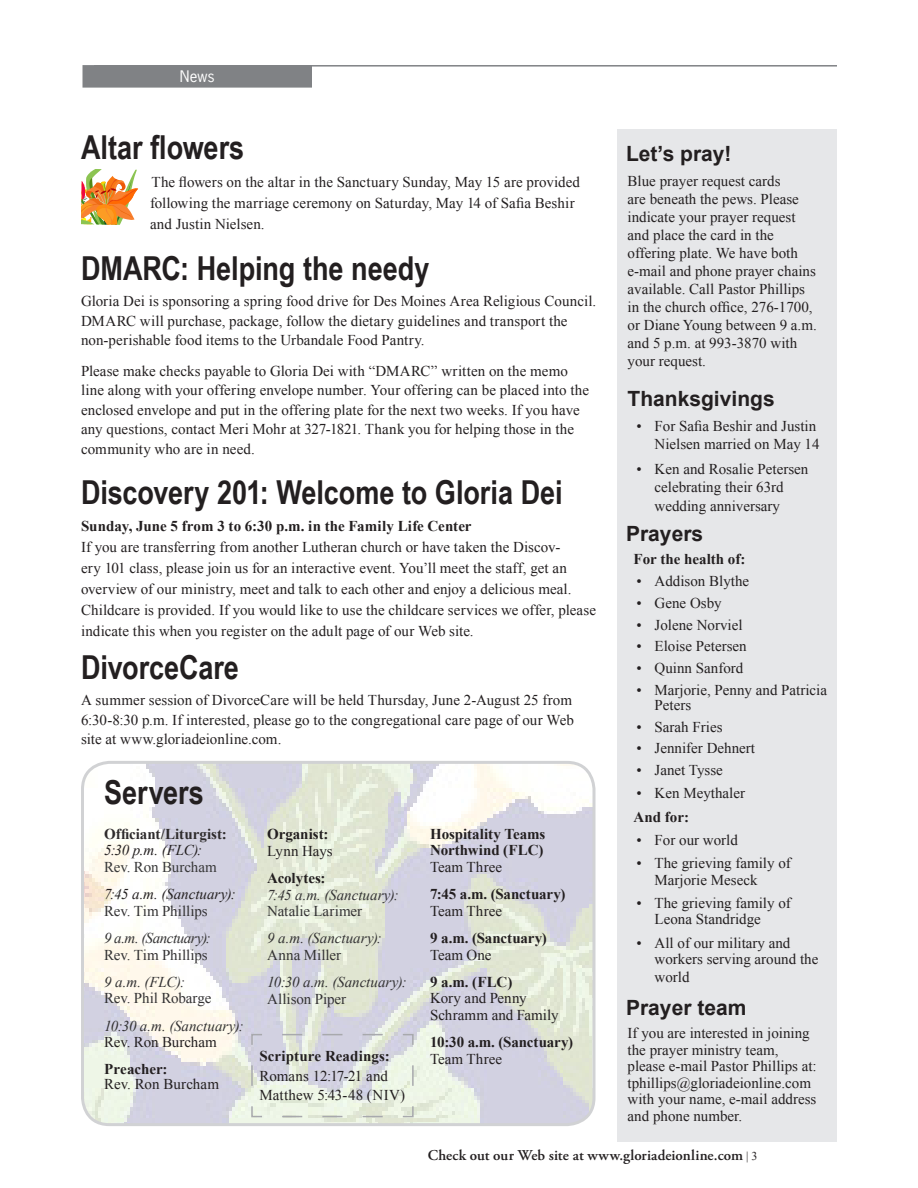
<style>
.page{position:relative;width:918px;height:1188px;background:#fff}
.page>*{position:absolute;margin:0;border:0;box-sizing:border-box;transform-origin:0 0}
.Headline_One{font:700 33px "Arial Narrow";color:#231f20}
.Prayer_Headlines{font:700 21px "Arial";color:#231f20}
.Prayer_Body_Copy_Bul{font:700 21px "Arial";color:#231f20}
.body_copy{font:15px/19.5px "Times New Roman";letter-spacing:.005em;color:#231f20}
.Prayer_Body_Copy_Bul-2{font:15px/18px "Times New Roman";color:#231f20}
.Prayer_Body_Copy{font:700 15px/16.5px "Times New Roman";color:#231f20}
.t1{font:italic 15px/16.5px "Times New Roman";color:#333233}
.Body_Copy_Little_Spa{font:15px/21px "Times New Roman";letter-spacing:.005em;color:#231f20}
.t2{font:700 15px/16.5px "Times New Roman";color:#2e2b2c}
.t3{font:600 15px "Adobe Garamond Pro";letter-spacing:.005em;color:#231f20}
.t4{font:italic 15px/16.5px "Times New Roman";color:#231f20}
.t5{font:italic 15px/16.5px "Times New Roman";letter-spacing:-.03em;color:#333233}
.t6{font:15px/16.5px "Times New Roman";letter-spacing:-.01em;color:#333233}
.t7{font:15px "News Gothic Std";color:#fff}
.s1{font-weight:700}
.s2{font-weight:400;font-style:italic;color:#231f20}
.s3{font-weight:400;color:#383839}
.s4{font-style:normal;color:#333233}
.s5{font-style:normal}
.s6{font-style:italic}
.s7{font-style:normal;color:#231f20}
.s8{font-weight:400}
.s9{font-weight:700;font-style:normal;color:#231f20}
.s10{font-family:"Times New Roman";font-weight:400;font-size:12px}
</style>
<div class="page">
<hr style="left:94px;top:65px;width:743px;height:2px;background:#808285">
<img style="left:82px;top:763px;width:510px;height:362px">
<div style="left:81px;top:761px;width:515px;height:365px;border:3px solid #d1d2d4;border-radius:27px"></div>
<div style="left:617px;top:129px;width:220px;height:1013px;background:#e6e7e9"></div>
<div style="left:83px;top:66px;width:228px;height:21px;background:#808285"></div>
<div style="left:82px;top:65px;width:230px;height:23px;border:2px solid #808285"></div>
<svg style="left:250px;top:1033px;width:164px;height:85px;background:#dee3df"></svg>
<img style="left:81px;top:169px;width:57px;height:56px">
<p class="t7" style="left:180px;top:67px;width:36px">News</p>
<p class="Headline_One" style="left:81px;top:123px;width:165px">Altar flowers</p>
<p class="Body_Copy_Little_Spa" style="left:150px;top:171px;width:432px">The flowers on the altar in the Sanctuary Sunday, May 15 are provided following the marriage ceremony on Saturday, May 14 of Safia Beshir and Justin Nielsen.</p>
<p class="Headline_One" style="left:81px;top:244px;width:350px">DMARC: Helping the needy</p>
<p class="body_copy" style="left:81px;top:291px;width:517px">Gloria Dei is sponsoring a spring food drive for Des Moines Area Religious Council.<br>DMARC will purchase, package, follow the dietary guidelines and transport the non-perishable food items to the Urbandale Food Pantry.</p>
<p class="body_copy" style="left:81px;top:361px;width:510px">Please make checks payable to Gloria Dei with “DMARC” written on the memo line along with your offering envelope number. Your offering can be placed into the enclosed envelope and put in the offering plate for the next two weeks. If you have any questions, contact Meri Mohr at 327-1821. Thank you for helping those in the community who are in need.</p>
<p class="Headline_One" style="left:81px;top:467px;width:483px">Discovery 201: Welcome to Gloria Dei</p>
<p class="body_copy" style="left:81px;top:516px;width:517px;line-height:21px"><span class="s1">Sunday, June 5 from 3 to 6:30 p.m. in the Family Life Center<br></span>If you are transferring from another Lutheran church or have taken the Discov-<br>ery 101 class, please join us for an interactive event. You’ll meet the staff, get an overview of our ministry, meet and talk to each other and enjoy a delicious meal.<br>Childcare is provided. If you would like to use the childcare services we offer, please indicate this when you register on the adult page of our Web site.</p>
<p class="Headline_One" style="left:81px;top:643px;width:159px">DivorceCare</p>
<p class="body_copy" style="left:81px;top:690px;width:494px">A summer session of DivorceCare will be held Thursday, June 2-August 25 from<br>6:30-8:30 p.m. If interested, please go to the congregational care page of our Web site at www.gloriadeionline.com.</p>
<p class="Headline_One" style="left:104px;top:768px;width:101px">Servers</p>
<p class="t2" style="left:104px;top:825px;width:124px">Officiant/Liturgist:<br><span class="s2">5:30 p.m. (FLC):<br></span><span class="s3">Rev. Ron Burcham</span></p>
<p class="t4" style="left:104px;top:886px;width:133px">7:45 a.m. (Sanctuary):<br><span class="s4">Rev. Tim Phillips</span></p>
<p class="t5" style="left:104px;top:929px;width:108px">9 a.m. (Sanctuary):<br><span class="s5">Rev. Tim Phillips</span></p>
<p class="t6" style="left:104px;top:973px;width:109px"><span class="s6">9 a.m. (FLC):<br></span>Rev. Phil Robarge</p>
<p class="t1" style="left:104px;top:1017px;width:141px">10:30 a.m. (Sanctuary):<br><span class="s7">Rev. Ron Burcham</span></p>
<p class="body_copy" style="left:104px;top:1061px;width:116px;line-height:15.8px"><span class="s1">Preacher:<br></span>Rev. Ron Burcham</p>
<p class="Prayer_Body_Copy" style="left:430px;top:825px;width:117px">Hospitality Teams<br>Northwind (FLC)<br><span class="s8">Team Three</span></p>
<p class="Prayer_Body_Copy" style="left:430px;top:886px;width:137px">7:45 a.m. (Sanctuary)<br><span class="s8">Team Three</span></p>
<p class="Prayer_Body_Copy" style="left:430px;top:929px;width:118px">9 a.m. (Sanctuary)<br><span class="s8">Team One</span></p>
<p class="body_copy" style="left:430px;top:973px;width:130px;line-height:16.5px"><span class="s1">9 a.m. (FLC)<br></span>Kory and Penny<br>Schramm and Family</p>
<p class="Prayer_Body_Copy" style="left:430px;top:1034px;width:144px">10:30 a.m. (Sanctuary)</p>
<p class="Prayer_Body_Copy" style="left:267px;top:826px;width:67px">Organist:<br><span class="s8">Lynn Hays</span></p>
<p class="t1" style="left:267px;top:869px;width:133px"><span class="s9">Acolytes:<br></span>7:45 a.m. (Sanctuary):<br><span class="s5">Natalie Larimer</span></p>
<p class="t1" style="left:267px;top:930px;width:116px">9 a.m. (Sanctuary):<br><span class="s5">Anna Miller</span></p>
<p class="t1" style="left:267px;top:973px;width:141px">10:30 a.m. (Sanctuary):<br><span class="s5">Allison Piper</span></p>
<p class="Prayer_Body_Copy" style="left:260px;top:1048px;width:132px">Scripture Readings:</p>
<p class="body_copy" style="left:430px;top:1049px;width:73px">Team Three</p>
<p class="body_copy" style="left:260px;top:1066px;width:147px">Romans 12:17-21 and<br>Matthew 5:43-48 (NIV)</p>
<p class="Prayer_Headlines" style="left:626px;top:140px;width:107px">Let’s pray!</p>
<p class="Prayer_Body_Copy_Bul-2" style="left:628px;top:171px;width:191px">Blue prayer request cards<br>are beneath the pews. Please indicate your prayer request and place the card in the offering plate. We have both e-mail and phone prayer chains available. Call Pastor Phillips in the church office, 276-1700, or Diane Young between 9 a.m. and 5 p.m. at 993-3870 with your request.</p>
<p class="Prayer_Body_Copy_Bul" style="left:628px;top:385px;width:149px">Thanksgivings</p>
<p class="Prayer_Body_Copy_Bul-2" style="left:637px;top:417px;width:184px;text-align:right">• For Safia Beshir and Justin<br>Nielsen married on May 14</p>
<p class="Prayer_Body_Copy_Bul-2" style="left:637px;top:459px;width:173px;text-align:center">• Ken and Rosalie Petersen celebrating their 63rd</p>
<p class="Prayer_Body_Copy_Bul-2" style="left:655px;top:497px;width:127px">wedding anniversary</p>
<p class="Prayer_Headlines" style="left:626px;top:520px;width:79px">Prayers</p>
<p class="Prayer_Body_Copy" style="left:634px;top:551px;width:113px">For the health of:</p>
<p class="Prayer_Body_Copy_Bul-2" style="left:637px;top:572px;width:114px">• Addison Blythe</p>
<p class="Prayer_Body_Copy_Bul-2" style="left:637px;top:594px;width:87px">• Gene Osby</p>
<p class="Prayer_Body_Copy_Bul-2" style="left:637px;top:615px;width:107px">• Jolene Norviel</p>
<p class="Prayer_Body_Copy_Bul-2" style="left:637px;top:637px;width:112px">• Eloise Petersen</p>
<p class="Prayer_Body_Copy_Bul-2" style="left:637px;top:659px;width:108px">• Quinn Sanford</p>
<p class="Prayer_Body_Copy_Bul-2" style="left:655px;top:682px;width:174px;line-height:15px;text-indent:-18px">• Marjorie, Penny and Patricia<br>Peters</p>
<p class="Prayer_Body_Copy_Bul-2" style="left:637px;top:717px;width:87px">• Sarah Fries</p>
<p class="Prayer_Body_Copy_Bul-2" style="left:637px;top:739px;width:120px">• Jennifer Dehnert</p>
<p class="Prayer_Body_Copy_Bul-2" style="left:637px;top:761px;width:88px">• Janet Tysse</p>
<p class="Prayer_Body_Copy_Bul-2" style="left:637px;top:784px;width:110px">• Ken Meythaler</p>
<p class="Prayer_Body_Copy" style="left:634px;top:808px;width:57px">And for:</p>
<p class="Prayer_Body_Copy_Bul-2" style="left:637px;top:831px;width:103px">• For our world</p>
<p class="Prayer_Body_Copy_Bul-2" style="left:655px;top:855px;width:138px;line-height:16.5px;text-indent:-18px">• The grieving family of<br>Marjorie Meseck</p>
<p class="Prayer_Body_Copy_Bul-2" style="left:655px;top:894px;width:138px;line-height:16.5px;text-indent:-18px">• The grieving family of<br>Leona Standridge</p>
<p class="Prayer_Body_Copy_Bul-2" style="left:655px;top:934px;width:165px;line-height:16.5px;text-indent:-18px">• All of our military and workers serving around the</p>
<p class="Prayer_Body_Copy_Bul-2" style="left:655px;top:968px;width:36px">world</p>
<p class="Prayer_Headlines" style="left:626px;top:994px;width:122px">Prayer team</p>
<p class="Prayer_Body_Copy_Bul-2" style="left:628px;top:1025px;width:191px;line-height:16.5px">If you are interested in joining the prayer ministry team, please e-mail Pastor Phillips at: tphillips@gloriadeionline.com with your name, e-mail address and phone number.</p>
<p class="t3" style="left:428px;top:1147px;width:331px">Check out our Web site at www.gloriadeionline.com <span class="s10">| 3</span></p>
</div>
